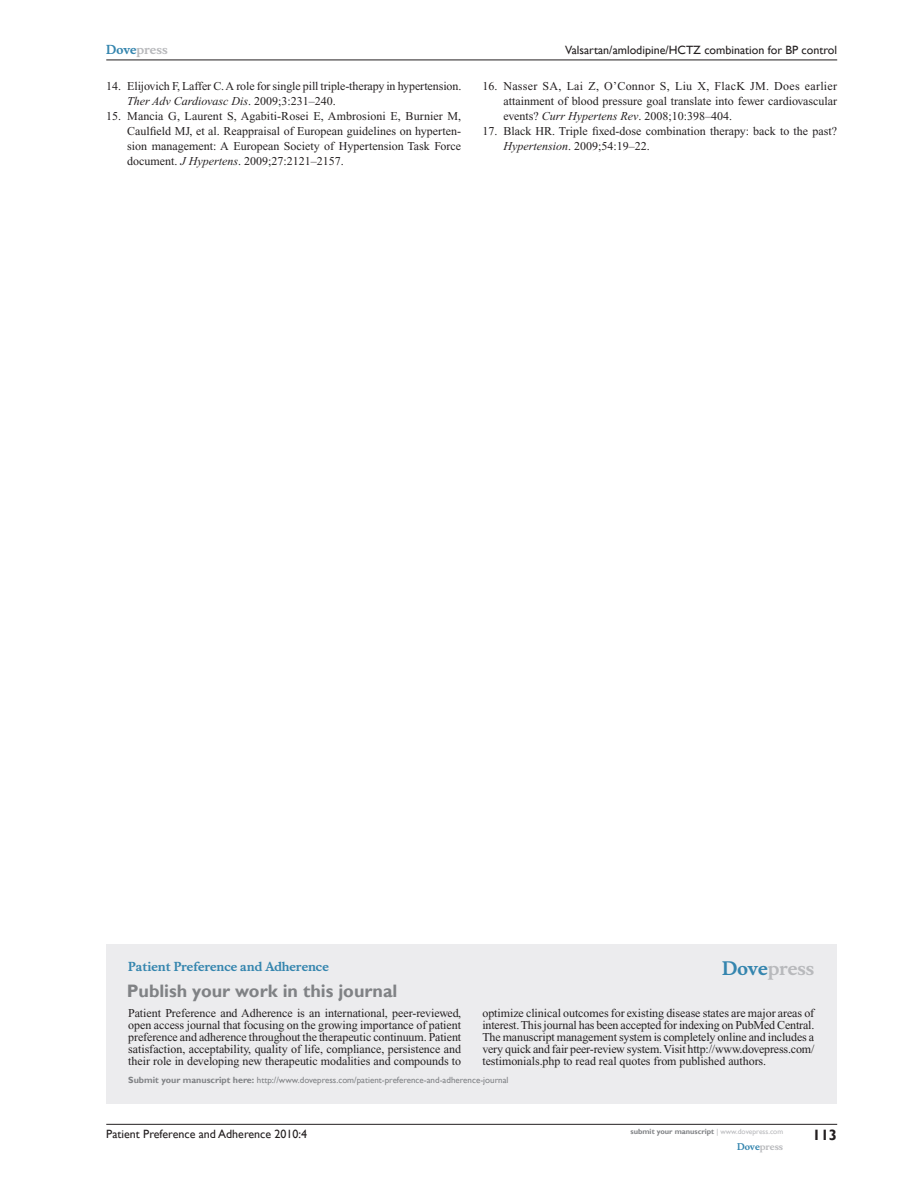
<style>
.page{position:relative;width:918px;height:1188px;background:#fff}
.page>*{position:absolute;margin:0;border:0;box-sizing:border-box;transform-origin:0 0}
.t1{font:700 18px "Gill Sans";color:#808285}
.t2{font:700 18px "Musee";color:#b8b9bc}
.t3{font:700 15px "Gill Sans";color:#231f20}
.t4{font:12px/12px "Times New Roman";letter-spacing:-.005em;color:#231f20;text-align:justify}
.t5{font:12px "Gill Sans";color:#231f20}
.t6{font:700 12px "Musee";color:#3485ae}
.t7{font:700 12px "Musee";color:#b8b9bc}
.t8{font:9px "Gill Sans";color:#808285}
.t9{font:700 9px "Musee";color:#b8b9bc}
.t10{font:700 7.5px "Gill Sans";color:#808285}
.s1{color:#3485ae}
.s2{font-style:italic}
.s3{font-weight:700}
.s4{font-weight:400;color:#b8b9bc}
</style>
<div class="page">
<div style="left:106px;top:944px;width:731px;height:159px;background:#ececee"></div>
<hr style="left:106px;top:1124px;width:731px;height:1px;background:#231f20">
<hr style="left:106px;top:60px;width:731px;height:1px;background:#231f20">
<p class="t7" style="left:106px;top:43px;width:63px"><span class="s1">Dove</span>press</p>
<p class="t5" style="left:565px;top:43px;width:274px">Valsartan/amlodipine/HCTZ combination for BP control</p>
<p class="t4" style="left:127px;top:79px;width:336px;line-height:15px;text-indent:-21px">14. Elijovich F, Laffer C. A role for single pill triple-therapy in hypertension.<br><span class="s2">Ther Adv Cardiovasc Dis</span>. 2009;3:231–240.</p>
<p class="t4" style="left:127px;top:109px;width:336px;line-height:15px;text-indent:-21px">15. Mancia G, Laurent S, Agabiti-Rosei E, Ambrosioni E, Burnier M, Caulfield MJ, et al. Reappraisal of European guidelines on hyperten&shy;sion management: A European Society of Hypertension Task Force document. <span class="s2">J Hypertens</span>. 2009;27:2121–2157.</p>
<p class="t4" style="left:503px;top:79px;width:335px;line-height:15px;text-indent:-21px">16. Nasser SA, Lai Z, O’Connor S, Liu X, FlacK JM. Does earlier attainment of blood pressure goal translate into fewer cardiovascular events? <span class="s2">Curr Hypertens Rev</span>. 2008;10:398–404.</p>
<p class="t4" style="left:503px;top:124px;width:335px;line-height:15px;text-indent:-21px">17. Black HR. Triple fixed-dose combination therapy: back to the past?<br><span class="s2">Hypertension</span>. 2009;54:19–22.</p>
<p class="t6" style="left:128px;top:959px;width:202px">Patient Preference and Adherence</p>
<h1 class="t1" style="left:127px;top:980px;width:272px">Publish your work in this journal</h1>
<h1 class="t2" style="left:722px;top:958px;width:94px"><span class="s1">Dove</span>press</h1>
<p class="t4" style="left:128px;top:1007px;width:334px">Patient Preference and Adherence is an international, peer-reviewed, open access journal that focusing on the growing importance of patient preference and adherence throughout the therapeutic continuum. Patient satisfaction, acceptability, quality of life, compliance, persistence and their role in developing new therapeutic modalities and compounds to</p>
<p class="t4" style="left:482px;top:1007px;width:334px">optimize clinical outcomes for existing disease states are major areas of interest. This journal has been accepted for indexing on PubMed Central.<br>The manuscript management system is completely online and includes a very quick and fair peer-review system. Visit http://www.dovepress.com/ testimonials.php to read real quotes from published authors.</p>
<p class="t8" style="left:128px;top:1075px;width:382px"><span class="s3">Submit your manuscript here:</span> http://www.dovepress.com/patient-preference-and-adherence-journal</p>
<p class="t5" style="left:106px;top:1127px;width:203px">Patient Preference and Adherence 2010:4</p>
<p class="t10" style="left:631px;top:1127px;width:154px">submit your manuscript <span class="s4">| www.dovepress.com</span></p>
<p class="t9" style="left:737px;top:1141px;width:48px"><span class="s1">Dove</span>press</p>
<p class="t3" style="left:812px;top:1126px;width:26px">113</p>
</div>
